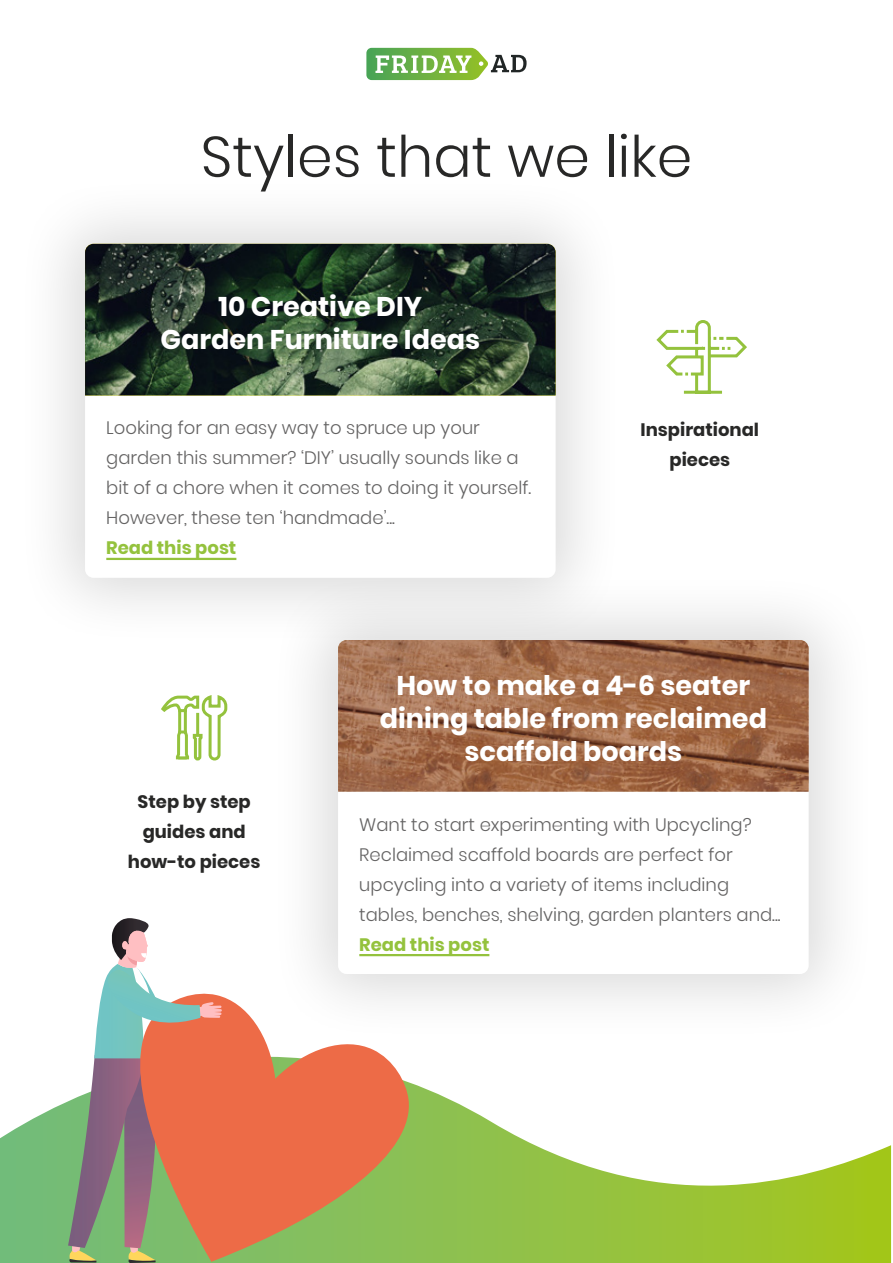
<style>
.page{position:relative;width:893px;height:1263px;background:#fff}
.page>*{position:absolute;margin:0;border:0;box-sizing:border-box;transform-origin:0 0}
.header_1___left{font:300 57px "Poppins";color:#282827}
.paragraph___left_bol{font:700 27px/33px "Poppins";color:#fff;text-align:center}
.paragraph___centre{font:300 18px/30px "Poppins";color:#646363}
.paragraph___centre-2{font:700 18px/30px "Poppins";color:#282827;text-align:center}
.s1{font-weight:700;color:#94c23d}
</style>
<div class="page">
<svg style="left:366px;top:48px;width:161px;height:32px"></svg>
<svg style="left:0;top:1084px;width:891px;height:179px"></svg>
<div style="left:15px;top:174px;width:611px;height:474px;background:#000;opacity:.15"></div>
<div style="left:85px;top:244px;width:471px;height:334px;background:#fff;border-radius:9px"></div>
<img style="left:85px;top:244px;width:471px;height:151px">
<hr style="left:106px;top:558px;width:130px;height:2px;background:#94c23d">
<div style="left:268px;top:570px;width:611px;height:474px;background:#000;opacity:.15"></div>
<div style="left:338px;top:640px;width:471px;height:334px;background:#fff;border-radius:9px"></div>
<hr style="left:359px;top:954px;width:130px;height:2px;background:#94c23d">
<svg style="left:338px;top:640px;width:471px;height:152px"></svg>
<svg style="left:161px;top:695px;width:67px;height:66px"></svg>
<svg style="left:656px;top:320px;width:91px;height:74px"></svg>
<svg style="left:222px;top:990px;width:193px;height:272px;fill:#ed6b47"></svg>
<svg style="left:68px;top:918px;width:154px;height:345px"></svg>
<p class="header_1___left" style="left:201px;top:124px;width:493px">Styles that we like</p>
<p class="paragraph___left_bol" style="left:161px;top:291px;width:321px">10 Creative DIY<br>Garden Furniture Ideas</p>
<p class="paragraph___centre" style="left:106px;top:413px;width:426px">Looking for an easy way to spruce up your garden this summer? ‘DIY’ usually sounds like a bit of a chore when it comes to doing it yourself.<br>However, these ten ‘handmade’...<br><span class="s1">Read this post</span></p>
<p class="paragraph___centre-2" style="left:641px;top:415px;width:120px">Inspirational pieces</p>
<p class="paragraph___centre-2" style="left:128px;top:786px;width:134px">Step by step guides and how-to pieces</p>
<p class="paragraph___left_bol" style="left:380px;top:669px;width:389px">How to make a 4-6 seater dining table from reclaimed scaffold boards</p>
<p class="paragraph___centre" style="left:359px;top:809px;width:423px">Want to start experimenting with Upcycling?<br>Reclaimed scaffold boards are perfect for upcycling into a variety of items including tables, benches, shelving, garden planters and...<br><span class="s1">Read this post</span></p>
</div>
